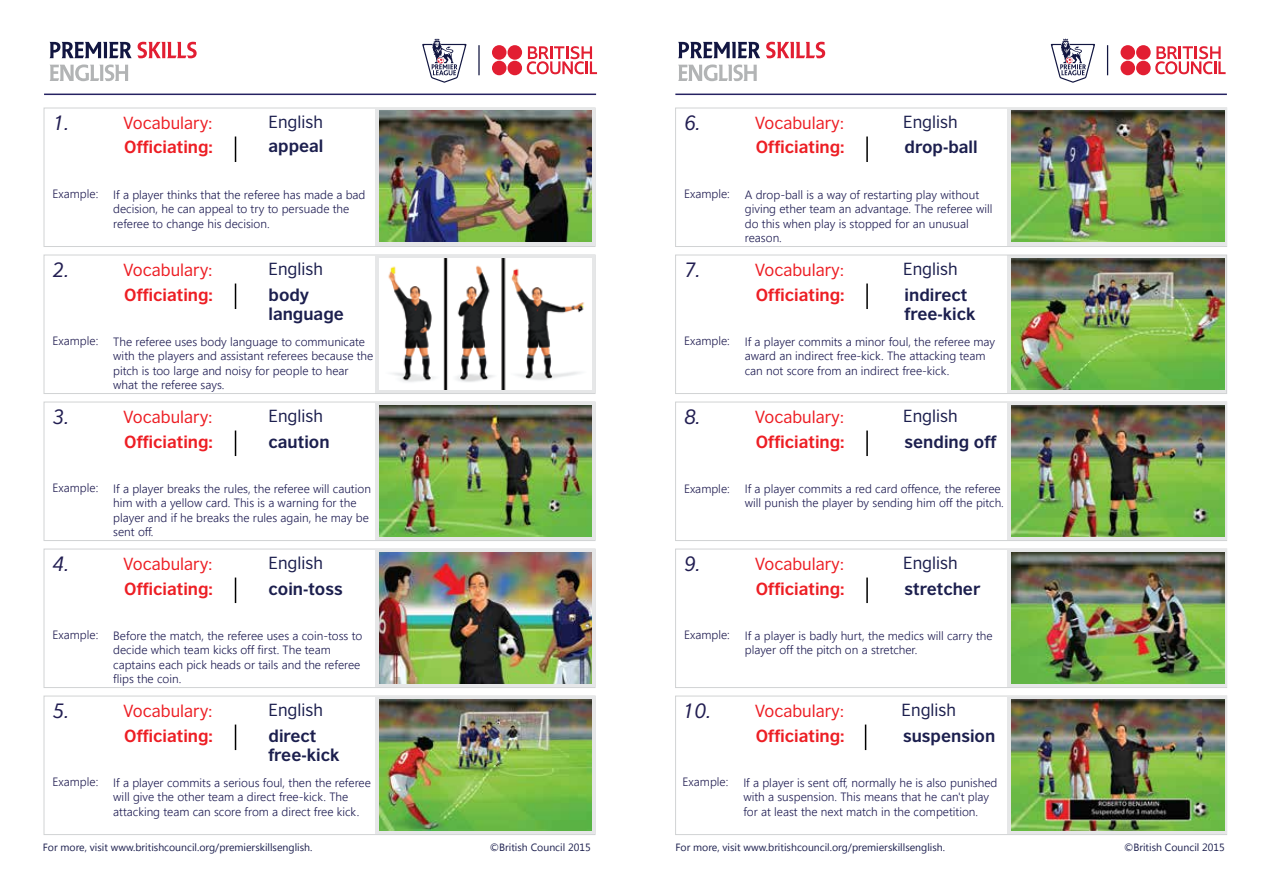
<style>
.page{position:relative;width:1263px;height:893px;background:#fff}
.page>*{position:absolute;margin:0;border:0;box-sizing:border-box;transform-origin:0 0}
.t1{font:italic 19.5px "British Council Sans";color:#221e52}
.t2{font:700 16.5px "British Council Sans";color:#ed1e24}
.t3{font:16.5px "British Council Sans";color:#ed1e24}
.t4{font:700 16.5px/19.8px "British Council Sans";color:#1c1f4e}
.t5{font:16.5px "British Council Sans";color:#1c1f4e}
.t6{font:300 12px/14.4px "Segoe UI";color:#1f1d53}
.t7{font:300 12px "Segoe UI";color:#221e52}
.t8{font:10.5px "Segoe UI";color:#1c1f4e}
</style>
<div class="page">
<svg style="left:527px;top:46px;width:70px;height:28px"></svg>
<div style="left:492px;top:45px;width:14px;height:15px;background:#e21e32;border-radius:50%"></div>
<div style="left:507px;top:45px;width:15px;height:15px;background:#e21e32;border-radius:50%"></div>
<div style="left:492px;top:61px;width:14px;height:14px;background:#e21e32;border-radius:50%"></div>
<div style="left:507px;top:61px;width:15px;height:14px;background:#e21e32;border-radius:50%"></div>
<svg style="left:422px;top:38px;width:45px;height:45px"></svg>
<hr style="left:478px;top:45px;width:2px;height:30px;background:#121641">
<svg style="left:49px;top:42px;width:148px;height:16px"></svg>
<svg style="left:50px;top:64px;width:78px;height:17px"></svg>
<hr style="left:44px;top:94px;width:552px;height:1px;background:#262262">
<svg style="left:1155px;top:46px;width:70px;height:28px"></svg>
<div style="left:1120px;top:45px;width:15px;height:15px;background:#e21e32;border-radius:50%"></div>
<div style="left:1136px;top:45px;width:15px;height:15px;background:#e21e32;border-radius:50%"></div>
<div style="left:1120px;top:61px;width:15px;height:14px;background:#e21e32;border-radius:50%"></div>
<div style="left:1136px;top:61px;width:15px;height:14px;background:#e21e32;border-radius:50%"></div>
<svg style="left:1050px;top:38px;width:45px;height:45px"></svg>
<hr style="left:1107px;top:45px;width:1px;height:30px;background:#121641">
<svg style="left:766px;top:42px;width:59px;height:16px"></svg>
<svg style="left:678px;top:42px;width:82px;height:16px"></svg>
<svg style="left:678px;top:64px;width:79px;height:17px"></svg>
<hr style="left:675px;top:94px;width:552px;height:1px;background:#262262">
<div style="left:44px;top:108px;width:551px;height:139px;border:1px solid #d1d3d4"></div>
<div style="left:375px;top:108px;width:220px;height:138px;background:#e6e7e8"></div>
<svg style="left:235px;top:136px;width:1px;height:26px"></svg>
<div style="left:44px;top:255px;width:551px;height:139px;border:1px solid #d1d3d4"></div>
<div style="left:375px;top:255px;width:220px;height:138px;background:#e6e7e8"></div>
<svg style="left:235px;top:283px;width:1px;height:26px"></svg>
<div style="left:44px;top:402px;width:551px;height:139px;border:1px solid #d1d3d4"></div>
<div style="left:375px;top:402px;width:220px;height:138px;background:#e6e7e8"></div>
<svg style="left:235px;top:430px;width:1px;height:26px"></svg>
<div style="left:44px;top:549px;width:551px;height:139px;border:1px solid #d1d3d4"></div>
<div style="left:375px;top:549px;width:220px;height:138px;background:#e6e7e8"></div>
<svg style="left:235px;top:577px;width:1px;height:26px"></svg>
<div style="left:44px;top:696px;width:551px;height:139px;border:1px solid #d1d3d4"></div>
<div style="left:375px;top:696px;width:220px;height:138px;background:#e6e7e8"></div>
<svg style="left:235px;top:724px;width:1px;height:26px"></svg>
<div style="left:675px;top:696px;width:552px;height:139px;border:1px solid #d1d3d4"></div>
<div style="left:1007px;top:696px;width:219px;height:138px;background:#e6e7e8"></div>
<svg style="left:865px;top:724px;width:1px;height:26px"></svg>
<div style="left:1007px;top:255px;width:219px;height:138px;background:linear-gradient(to right,#e6e7e8,#e6e7e8)"></div>
<hr style="left:866px;top:283px;width:2px;height:26px;background:#000">
<div style="left:675px;top:402px;width:552px;height:139px;border:1px solid #d1d3d4"></div>
<div style="left:1007px;top:402px;width:219px;height:138px;background:#e6e7e8"></div>
<hr style="left:866px;top:430px;width:2px;height:26px;background:#000">
<div style="left:675px;top:549px;width:552px;height:139px;border:1px solid #d1d3d4"></div>
<div style="left:1007px;top:549px;width:219px;height:138px;background:#e6e7e8"></div>
<hr style="left:866px;top:577px;width:2px;height:26px;background:#000">
<div style="left:675px;top:255px;width:552px;height:139px;border:1px solid #d1d3d4"></div>
<div style="left:675px;top:108px;width:552px;height:139px;border:1px solid #d1d3d4"></div>
<svg style="left:1007px;top:108px;width:219px;height:138px;background:#d0d3cf"></svg>
<hr style="left:866px;top:136px;width:2px;height:26px;background:#000">
<img style="left:1011px;top:699px;width:213px;height:132px">
<img style="left:379px;top:111px;width:213px;height:131px">
<img style="left:379px;top:259px;width:213px;height:131px">
<img style="left:379px;top:405px;width:213px;height:132px">
<img style="left:379px;top:699px;width:213px;height:132px">
<img style="left:1011px;top:111px;width:213px;height:131px">
<img style="left:1011px;top:259px;width:213px;height:131px">
<img style="left:1011px;top:405px;width:213px;height:132px">
<img style="left:1011px;top:552px;width:213px;height:132px">
<img style="left:379px;top:552px;width:213px;height:132px">
<h1 class="t1" style="left:52px;top:111px;width:18px">1.</h1>
<h2 class="t3" style="left:123px;top:112px;width:91px">Vocabulary:</h2>
<h2 class="t5" style="left:268px;top:112px;width:56px">English</h2>
<h1 class="t1" style="left:684px;top:111px;width:18px">6.</h1>
<h2 class="t5" style="left:903px;top:112px;width:56px">English</h2>
<h2 class="t3" style="left:755px;top:112px;width:91px">Vocabulary:</h2>
<p class="t7" style="left:52px;top:185px;width:47px">Example:</p>
<h2 class="t2" style="left:124px;top:137px;width:90px">Officiating:</h2>
<h2 class="t4" style="left:269px;top:136px;width:56px">appeal</h2>
<p class="t6" style="left:113px;top:187px;width:254px">If a player thinks that the referee has made a bad decision, he can appeal to try to persuade the referee to change his decision.</p>
<p class="t7" style="left:684px;top:185px;width:47px">Example:</p>
<h2 class="t2" style="left:756px;top:137px;width:90px">Officiating:</h2>
<h2 class="t4" style="left:904px;top:137px;width:74px">drop-ball</h2>
<p class="t6" style="left:745px;top:187px;width:249px">A drop-ball is a way of restarting play without giving ether team an advantage. The referee will do this when play is stopped for an unusual reason.</p>
<h1 class="t1" style="left:52px;top:258px;width:18px">2.</h1>
<h2 class="t5" style="left:268px;top:259px;width:56px">English</h2>
<h2 class="t3" style="left:123px;top:259px;width:91px">Vocabulary:</h2>
<h1 class="t1" style="left:684px;top:258px;width:18px">7.</h1>
<h2 class="t5" style="left:903px;top:259px;width:56px">English</h2>
<h2 class="t3" style="left:755px;top:259px;width:91px">Vocabulary:</h2>
<p class="t7" style="left:52px;top:332px;width:47px">Example:</p>
<h2 class="t2" style="left:124px;top:284px;width:90px">Officiating:</h2>
<h2 class="t4" style="left:269px;top:284px;width:77px">body language</h2>
<p class="t6" style="left:113px;top:334px;width:262px">The referee uses body language to communicate with the players and assistant referees because the pitch is too large and noisy for people to hear what the referee says.</p>
<p class="t7" style="left:684px;top:332px;width:47px">Example:</p>
<h2 class="t2" style="left:756px;top:284px;width:90px">Officiating:</h2>
<h2 class="t4" style="left:904px;top:284px;width:72px">indirect free-kick</h2>
<p class="t6" style="left:745px;top:334px;width:252px">If a player commits a minor foul, the referee may award an indirect free-kick. The attacking team can not score from an indirect free-kick.</p>
<h1 class="t1" style="left:52px;top:405px;width:18px">3.</h1>
<h2 class="t5" style="left:268px;top:406px;width:56px">English</h2>
<h2 class="t3" style="left:123px;top:406px;width:91px">Vocabulary:</h2>
<h1 class="t1" style="left:684px;top:405px;width:18px">8.</h1>
<h2 class="t5" style="left:903px;top:406px;width:56px">English</h2>
<h2 class="t3" style="left:755px;top:406px;width:91px">Vocabulary:</h2>
<p class="t7" style="left:52px;top:479px;width:47px">Example:</p>
<h2 class="t2" style="left:124px;top:431px;width:90px">Officiating:</h2>
<h2 class="t4" style="left:268px;top:431px;width:63px">caution</h2>
<p class="t6" style="left:113px;top:481px;width:259px">If a player breaks the rules, the referee will caution him with a yellow card. This is a warning for the player and if he breaks the rules again, he may be sent off.</p>
<p class="t7" style="left:684px;top:480px;width:47px">Example:</p>
<h2 class="t2" style="left:756px;top:431px;width:90px">Officiating:</h2>
<h2 class="t4" style="left:904px;top:431px;width:93px">sending off</h2>
<p class="t6" style="left:745px;top:481px;width:261px">If a player commits a red card offence, the referee will punish the player by sending him off the pitch.</p>
<h1 class="t1" style="left:52px;top:552px;width:18px">4.</h1>
<h2 class="t5" style="left:268px;top:553px;width:56px">English</h2>
<h2 class="t3" style="left:123px;top:553px;width:91px">Vocabulary:</h2>
<h1 class="t1" style="left:684px;top:552px;width:18px">9.</h1>
<h2 class="t5" style="left:903px;top:553px;width:56px">English</h2>
<h2 class="t3" style="left:755px;top:553px;width:91px">Vocabulary:</h2>
<p class="t7" style="left:52px;top:626px;width:47px">Example:</p>
<h2 class="t2" style="left:124px;top:578px;width:90px">Officiating:</h2>
<h2 class="t4" style="left:268px;top:578px;width:76px">coin-toss</h2>
<p class="t6" style="left:113px;top:628px;width:251px">Before the match, the referee uses a coin-toss to decide which team kicks off first. The team captains each pick heads or tails and the referee flips the coin.</p>
<p class="t7" style="left:684px;top:626px;width:47px">Example:</p>
<h2 class="t2" style="left:756px;top:578px;width:90px">Officiating:</h2>
<h2 class="t4" style="left:904px;top:578px;width:77px">stretcher</h2>
<p class="t6" style="left:745px;top:628px;width:249px">If a player is badly hurt, the medics will carry the player off the pitch on a stretcher.</p>
<h1 class="t1" style="left:52px;top:699px;width:18px">5.</h1>
<h2 class="t5" style="left:268px;top:700px;width:56px">English</h2>
<h2 class="t3" style="left:123px;top:700px;width:91px">Vocabulary:</h2>
<h1 class="t1" style="left:682px;top:699px;width:30px">10.</h1>
<h2 class="t5" style="left:902px;top:700px;width:56px">English</h2>
<h2 class="t3" style="left:755px;top:700px;width:91px">Vocabulary:</h2>
<p class="t7" style="left:52px;top:773px;width:47px">Example:</p>
<h2 class="t2" style="left:124px;top:725px;width:90px">Officiating:</h2>
<h2 class="t4" style="left:268px;top:725px;width:72px">direct free-kick</h2>
<p class="t6" style="left:113px;top:775px;width:259px">If a player commits a serious foul, then the referee will give the other team a direct free-kick. The attacking team can score from a direct free kick.</p>
<p class="t7" style="left:682px;top:773px;width:47px">Example:</p>
<h2 class="t2" style="left:756px;top:725px;width:90px">Officiating:</h2>
<h2 class="t4" style="left:903px;top:725px;width:94px">suspension</h2>
<p class="t6" style="left:743px;top:775px;width:256px">If a player is sent off, normally he is also punished with a suspension. This means that he can't play for at least the next match in the competition.</p>
<p class="t8" style="left:43px;top:840px;width:271px">For more, visit www.britishcouncil.org/premierskillsenglish.</p>
<p class="t8" style="left:490px;top:840px;width:102px">©British Council 2015</p>
<p class="t8" style="left:675px;top:840px;width:271px">For more, visit www.britishcouncil.org/premierskillsenglish.</p>
<p class="t8" style="left:1124px;top:840px;width:102px">©British Council 2015</p>
</div>
